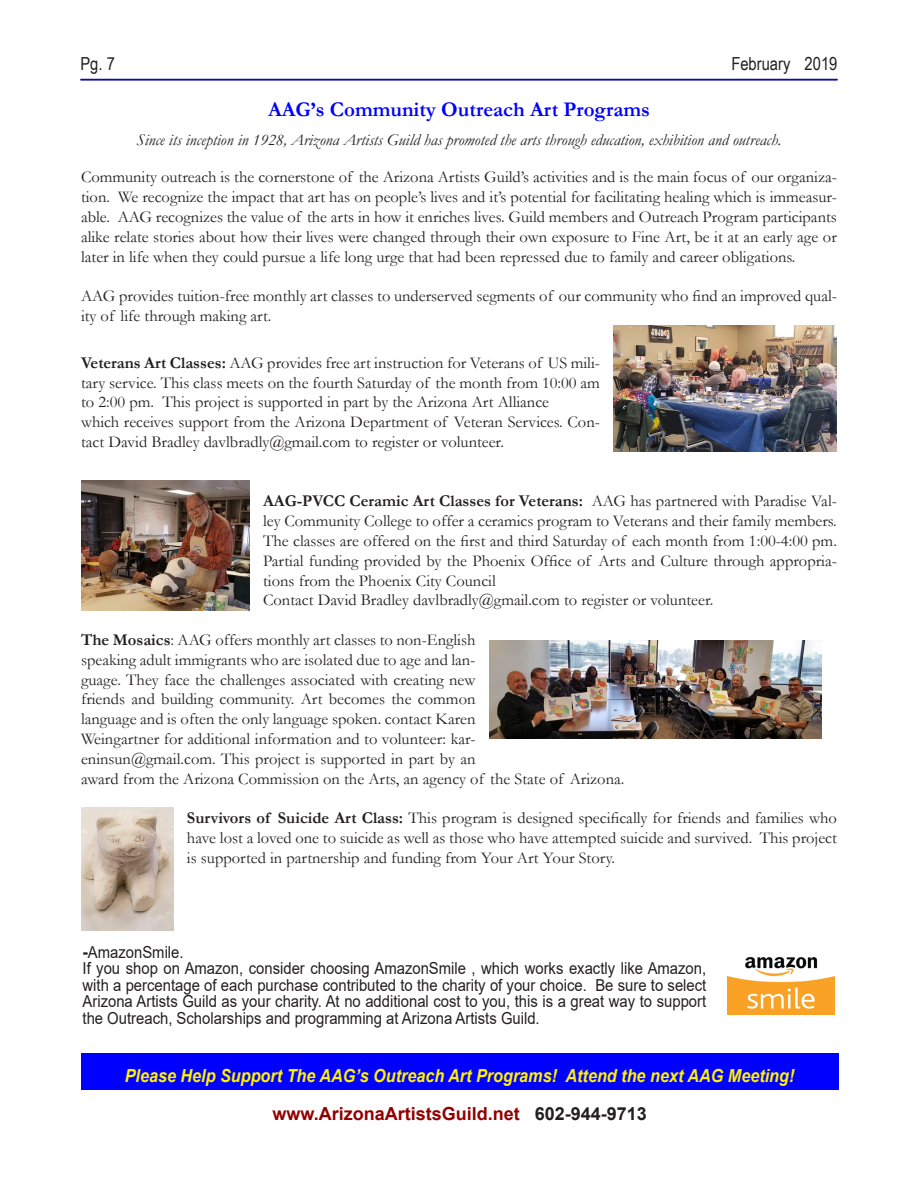
<style>
.page{position:relative;width:918px;height:1188px;background:#fff}
.page>*{position:absolute;margin:0;border:0;box-sizing:border-box;transform-origin:0 0}
.t1{font:700 21px "Garamond";color:#00f}
.t2{font:italic 700 18px "Arial";color:#fff101;scale:.9 1}
.t3{font:700 18px "Arial";color:#930000}
.t4{font:18px "Arial Narrow";color:#231f20}
.t5{font:16.5px/19.8px "Garamond";color:#231f20}
.t6{font:16.5px/16.5px "Arial";color:#231f20;scale:.9 1}
.t7{font:italic 16.5px "Garamond";color:#231f20}
.s1{font-weight:700}
.s2{font-weight:700;font-size:18px}
.s3{color:#231f20}
</style>
<div class="page">
<hr style="left:80px;top:79px;width:758px;height:1px;background:#00f">
<div style="left:81px;top:1054px;width:757px;height:36px;background:#00f"></div>
<img style="left:728px;top:956px;width:107px;height:58px">
<img style="left:81px;top:807px;width:92px;height:123px">
<img style="left:489px;top:640px;width:332px;height:99px">
<img style="left:81px;top:481px;width:169px;height:130px">
<img style="left:613px;top:326px;width:224px;height:125px">
<p class="t4" style="left:80px;top:50px;width:36px">Pg. 7</p>
<p class="t4" style="left:731px;top:50px;width:108px">February 2019</p>
<p class="t1" style="left:268px;top:95px;width:383px">AAG’s Community Outreach Art Programs</p>
<p class="t7" style="left:136px;top:128px;width:647px">Since its inception in 1928, Arizona Artists Guild has promoted the arts through education, exhibition and outreach.</p>
<p class="t5" style="left:81px;top:167px;width:757px;text-align:justify">Community outreach is the cornerstone of the Arizona Artists Guild’s activities and is the main focus of our organiza&shy;tion. We recognize the impact that art has on people’s lives and it’s potential for facilitating healing which is immeasur&shy;able. AAG recognizes the value of the arts in how it enriches lives. Guild members and Outreach Program participants alike relate stories about how their lives were changed through their own exposure to Fine Art, be it at an early age or later in life when they could pursue a life long urge that had been repressed due to family and career obligations.</p>
<p class="t5" style="left:81px;top:286px;width:757px">AAG provides tuition-free monthly art classes to underserved segments of our community who find an improved qual&shy;ity of life through making art.</p>
<p class="t5" style="left:81px;top:352px;width:520px"><span class="s1">Veterans Art Classes:</span> AAG provides free art instruction for Veterans of US mili&shy;tary service. This class meets on the fourth Saturday of the month from 10:00 am to 2:00 pm. This project is supported in part by the Arizona Art Alliance<br>which receives support from the Arizona Department of Veteran Services. Con&shy;tact David Bradley davlbradly@gmail.com to register or volunteer.</p>
<p class="t5" style="left:263px;top:491px;width:575px"><span class="s1">AAG-PVCC Ceramic Art Classes for Veterans:</span> AAG has partnered with Paradise Val&shy;ley Community College to offer a ceramics program to Veterans and their family members.<br>The classes are offered on the first and third Saturday of each month from 1:00-4:00 pm.<br>Partial funding provided by the Phoenix Office of Arts and Culture through appropria&shy;tions from the Phoenix City Council<br>Contact David Bradley davlbradly@gmail.com to register or volunteer.</p>
<p class="t5" style="left:81px;top:629px;width:545px"><span class="s1">The Mosaics</span>: AAG offers monthly art classes to non-English<br>speaking adult immigrants who are isolated due to age and lan-<br>guage. They face the challenges associated with creating new<br>friends and building community. Art becomes the common<br>language and is often the only language spoken. contact Karen<br>Weingartner for additional information and to volunteer: kar-<br>eninsun@gmail.com. This project is supported in part by an<br>award from the Arizona Commission on the Arts, an agency of the State of Arizona.</p>
<p class="t5" style="left:187px;top:808px;width:651px;text-align:justify"><span class="s1">Survivors of Suicide Art Class:</span> This program is designed specifically for friends and families who have lost a loved one to suicide as well as those who have attempted suicide and survived. This project is supported in partnership and funding from Your Art Your Story.</p>
<p class="t6" style="left:83px;top:944px;width:695px"><span class="s2">-</span>AmazonSmile.<br>If you shop on Amazon, consider choosing AmazonSmile , which works exactly like Amazon, with a percentage of each purchase contributed to the charity of your choice. Be sure to select Arizona Artists Guild as your charity. At no additional cost to you, this is a great way to support the Outreach, Scholarships and programming at Arizona Artists Guild.</p>
<p class="t2" style="left:125px;top:1063px;width:746px">Please Help Support The AAG’s Outreach Art Programs! Attend the next AAG Meeting!</p>
<p class="t3" style="left:272px;top:1101px;width:376px">www.ArizonaArtistsGuild.net <span class="s3">602-944-9713</span></p>
</div>
